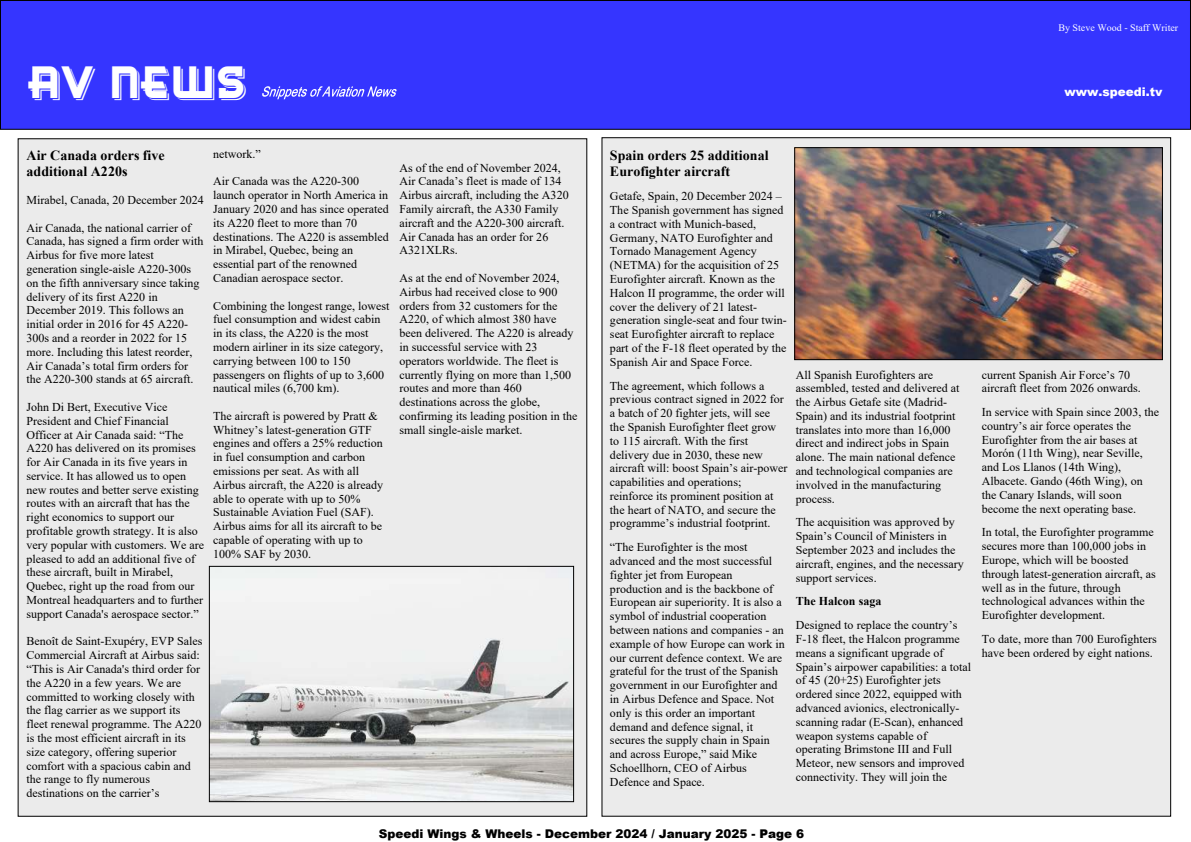
<style>
.page{position:relative;width:1191px;height:842px;background:#fff}
.page>*{position:absolute;margin:0;border:0;box-sizing:border-box;transform-origin:0 0}
.t1{font:45px "Cinema Gothic BTN Shadow";color:#fff}
.t2{font:700 14px/16.1px "Times New Roman";color:#000}
.t3{font:12px/13.8px "Times New Roman";color:#000}
.t4{font:900 12px "Arial";color:#000}
.t5{font:900 12px "Arial";color:#fff}
.t6{font:700 12px "Times New Roman";color:#000}
.t7{font:10px "Times New Roman";color:#fff}
</style>
<div class="page">
<div style="left:601px;top:137px;width:570px;height:680px;background:#ebebeb;border:1px solid #000"></div>
<div style="left:18px;top:138px;width:569px;height:679px;background:#ebebeb"></div>
<div style="left:0;top:0;width:1191px;height:130px;background:#3535ff;border:1px solid #000"></div>
<svg style="left:262px;top:86px;width:134px;height:13px"></svg>
<img style="left:211px;top:638px;width:361px;height:162px">
<div style="left:209px;top:566px;width:365px;height:236px;border:1px solid #000"></div>
<img style="left:796px;top:149px;width:364px;height:209px">
<div style="left:794px;top:147px;width:368px;height:213px;border:1px solid #000"></div>
<h1 class="t1" style="left:28px;top:52px;width:220px">AV NEWS</h1>
<p class="t7" style="left:1058px;top:25px;width:121px">By Steve Wood - Staff Writer</p>
<p class="t5" style="left:1064px;top:87px;width:99px">www.speedi.tv</p>
<p class="t2" style="left:27px;top:149px;width:140px">Air Canada orders five additional A220s</p>
<p class="t3" style="left:27px;top:194px;width:179px">Mirabel, Canada, 20 December 2024</p>
<p class="t3" style="left:27px;top:222px;width:179px">Air Canada, the national carrier of Canada, has signed a firm order with Airbus for five more latest generation single-aisle A220-300s on the fifth anniversary since taking delivery of its first A220 in December 2019. This follows an initial order in 2016 for 45 A220- 300s and a reorder in 2022 for 15 more. Including this latest reorder, Air Canada’s total firm orders for the A220-300 stands at 65 aircraft.</p>
<p class="t3" style="left:27px;top:401px;width:179px">John Di Bert, Executive Vice President and Chief Financial Officer at Air Canada said: “The A220 has delivered on its promises for Air Canada in its five years in service. It has allowed us to open new routes and better serve existing routes with an aircraft that has the right economics to support our profitable growth strategy. It is also very popular with customers. We are pleased to add an additional five of these aircraft, built in Mirabel, Quebec, right up the road from our Montreal headquarters and to further support Canada's aerospace sector.”</p>
<p class="t3" style="left:27px;top:636px;width:177px">Benoît de Saint-Exupéry, EVP Sales Commercial Aircraft at Airbus said: “This is Air Canada's third order for the A220 in a few years. We are committed to working closely with the flag carrier as we support its fleet renewal programme. The A220 is the most efficient aircraft in its size category, offering superior comfort with a spacious cabin and the range to fly numerous destinations on the carrier’s</p>
<p class="t3" style="left:213px;top:148px;width:49px">network.”</p>
<p class="t3" style="left:213px;top:176px;width:177px">Air Canada was the A220-300 launch operator in North America in<br>January 2020 and has since operated its A220 fleet to more than 70 destinations. The A220 is assembled in Mirabel, Quebec, being an essential part of the renowned<br>Canadian aerospace sector.</p>
<p class="t3" style="left:213px;top:300px;width:178px">Combining the longest range, lowest fuel consumption and widest cabin in its class, the A220 is the most modern airliner in its size category, carrying between 100 to 150 passengers on flights of up to 3,600 nautical miles (6,700 km).</p>
<p class="t3" style="left:213px;top:410px;width:171px">The aircraft is powered by Pratt &amp;<br>Whitney’s latest-generation GTF engines and offers a 25% reduction in fuel consumption and carbon emissions per seat. As with all<br>Airbus aircraft, the A220 is already able to operate with up to 50%<br>Sustainable Aviation Fuel (SAF).<br>Airbus aims for all its aircraft to be capable of operating with up to<br>100% SAF by 2030.</p>
<p class="t3" style="left:399px;top:162px;width:171px">As of the end of November 2024,<br>Air Canada’s fleet is made of 134<br>Airbus aircraft, including the A320<br>Family aircraft, the A330 Family aircraft and the A220-300 aircraft.<br>Air Canada has an order for 26<br>A321XLRs.</p>
<p class="t3" style="left:399px;top:272px;width:179px">As at the end of November 2024,<br>Airbus had received close to 900 orders from 32 customers for the<br>A220, of which almost 380 have been delivered. The A220 is already in successful service with 23 operators worldwide. The fleet is currently flying on more than 1,500 routes and more than 460 destinations across the globe, confirming its leading position in the small single-aisle market.</p>
<p class="t2" style="left:610px;top:149px;width:160px">Spain orders 25 additional<br>Eurofighter aircraft</p>
<p class="t3" style="left:610px;top:190px;width:178px">Getafe, Spain, 20 December 2024 – The Spanish government has signed a contract with Munich-based, Germany, NATO Eurofighter and Tornado Management Agency (NETMA) for the acquisition of 25<br>Eurofighter aircraft. Known as the Halcon II programme, the order will cover the delivery of 21 latest&shy;generation single-seat and four twin&shy;seat Eurofighter aircraft to replace part of the F-18 fleet operated by the Spanish Air and Space Force.</p>
<p class="t3" style="left:610px;top:380px;width:179px">The agreement, which follows a previous contract signed in 2022 for a batch of 20 fighter jets, will see the Spanish Eurofighter fleet grow to 115 aircraft. With the first delivery due in 2030, these new aircraft will: boost Spain’s air-power capabilities and operations; reinforce its prominent position at the heart of NATO, and secure the programme’s industrial footprint.</p>
<p class="t3" style="left:610px;top:541px;width:176px">“The Eurofighter is the most advanced and the most successful fighter jet from European production and is the backbone of<br>European air superiority. It is also a symbol of industrial cooperation between nations and companies - an example of how Europe can work in our current defence context. We are grateful for the trust of the Spanish government in our Eurofighter and in Airbus Defence and Space. Not only is this order an important demand and defence signal, it secures the supply chain in Spain and across Europe,” said Mike<br>Schoellhorn, CEO of Airbus<br>Defence and Space.</p>
<p class="t3" style="left:796px;top:369px;width:165px">All Spanish Eurofighters are assembled, tested and delivered at the Airbus Getafe site (Madrid-<br>Spain) and its industrial footprint translates into more than 16,000 direct and indirect jobs in Spain alone. The main national defence and technological companies are involved in the manufacturing process.</p>
<p class="t3" style="left:796px;top:517px;width:169px">The acquisition was approved by<br>Spain’s Council of Ministers in<br>September 2023 and includes the aircraft, engines, and the necessary support services.</p>
<p class="t6" style="left:796px;top:597px;width:87px">The Halcon saga</p>
<p class="t3" style="left:796px;top:619px;width:177px">Designed to replace the country’s F-18 fleet, the Halcon programme means a significant upgrade of Spain’s airpower capabilities: a total of 45 (20+25) Eurofighter jets ordered since 2022, equipped with advanced avionics, electronically&shy;scanning radar (E-Scan), enhanced weapon systems capable of operating Brimstone III and Full Meteor, new sensors and improved connectivity. They will join the</p>
<p class="t3" style="left:982px;top:369px;width:161px">current Spanish Air Force’s 70 aircraft fleet from 2026 onwards.</p>
<p class="t3" style="left:982px;top:406px;width:179px">In service with Spain since 2003, the country’s air force operates the<br>Eurofighter from the air bases at<br>Morón (11th Wing), near Seville, and Los Llanos (14th Wing),<br>Albacete. Gando (46th Wing), on the Canary Islands, will soon become the next operating base.</p>
<p class="t3" style="left:982px;top:527px;width:175px">In total, the Eurofighter programme secures more than 100,000 jobs in Europe, which will be boosted through latest-generation aircraft, as well as in the future, through technological advances within the Eurofighter development.</p>
<p class="t3" style="left:982px;top:633px;width:176px">To date, more than 700 Eurofighters have been ordered by eight nations.</p>
<p class="t4" style="left:379px;top:830px;width:427px">Speedi Wings &amp; Wheels - December 2024 / January 2025 - Page 6</p>
</div>
